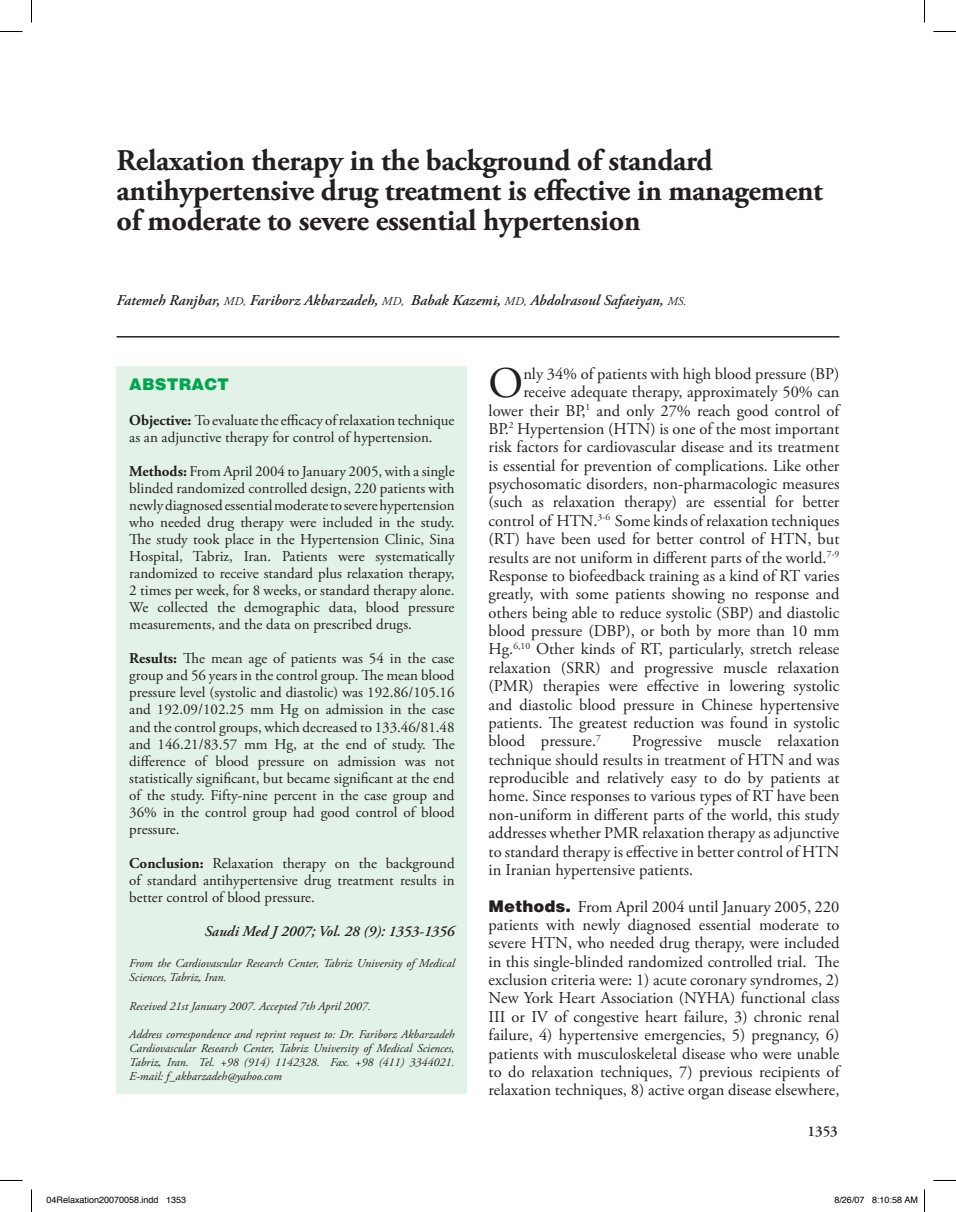
<style>
.page{position:relative;width:956px;height:1212px;background:#fff}
.page>*{position:absolute;margin:0;border:0;box-sizing:border-box;transform-origin:0 0}
.t1{font:43.65px "Adobe Garamond Pro";color:#231f20}
.t2{font:700 30px/30px "Adobe Garamond Pro";letter-spacing:-.01em;color:#231f20}
.t3{font:16.5px/18.3px "Adobe Garamond Pro";color:#231f20;text-align:justify}
.t4{font:900 16.5px "Helvetica";color:#00a54f}
.t5{font:15px/17.1px "Adobe Garamond Pro";color:#231f20;text-align:justify}
.t6{font:italic 600 15px "Adobe Garamond Pro";color:#231f20}
.t7{font:600 15px "Adobe Garamond Pro";color:#231f20}
.t8{font:italic 12px/14.1px "Adobe Garamond Pro";color:#231f20}
.t9{font:9px "Helvetica";color:#000}
.s1{font-weight:400;font-size:12px}
.s2{font-weight:700}
.s3{font-family:"Helvetica";font-weight:900}
</style>
<div class="page">
<hr style="left:117px;top:336px;width:722px;height:1px;background:#231f20">
<div style="left:117px;top:367px;width:350px;height:726px;background:#e3f2e7"></div>
<svg style="left:0;top:31px;width:22px;height:1px"></svg>
<svg style="left:933px;top:31px;width:23px;height:1px"></svg>
<svg style="left:31px;top:0;width:1px;height:22px"></svg>
<svg style="left:31px;top:1189px;width:1px;height:22px"></svg>
<svg style="left:924px;top:0;width:1px;height:22px"></svg>
<svg style="left:924px;top:1189px;width:1px;height:22px"></svg>
<h2 class="t2" style="left:117px;top:146px;width:708px">Relaxation therapy in the background of standard antihypertensive drug treatment is effective in management of moderate to severe essential hypertension</h2>
<p class="t6" style="left:117px;top:292px;width:572px">Fatemeh Ranjbar, <span class="s1">MD,</span> Fariborz Akbarzadeh, <span class="s1">MD,</span> Babak Kazemi, <span class="s1">MD,</span> Abdolrasoul Safaeiyan, <span class="s1">MS.</span></p>
<p class="t4" style="left:129px;top:374px;width:101px">ABSTRACT</p>
<p class="t5" style="left:129px;top:411px;width:327px"><span class="s2">Objective:</span> To evaluate the efficacy of relaxation technique as an adjunctive therapy for control of hypertension.</p>
<p class="t5" style="left:129px;top:463px;width:327px"><span class="s2">Methods:</span> From April 2004 to January 2005, with a single blinded randomized controlled design, 220 patients with newly diagnosed essential moderate to severe hypertension who needed drug therapy were included in the study.<br>The study took place in the Hypertension Clinic, Sina Hospital, Tabriz, Iran. Patients were systematically randomized to receive standard plus relaxation therapy, 2 times per week, for 8 weeks, or standard therapy alone.<br>We collected the demographic data, blood pressure measurements, and the data on prescribed drugs.</p>
<p class="t5" style="left:129px;top:650px;width:327px"><span class="s2">Results:</span> The mean age of patients was 54 in the case group and 56 years in the control group. The mean blood pressure level (systolic and diastolic) was 192.86/105.16 and 192.09/102.25 mm Hg on admission in the case and the control groups, which decreased to 133.46/81.48 and 146.21/83.57 mm Hg, at the end of study. The difference of blood pressure on admission was not statistically significant, but became significant at the end of the study. Fifty-nine percent in the case group and 36% in the control group had good control of blood pressure.</p>
<p class="t5" style="left:129px;top:855px;width:327px"><span class="s2">Conclusion:</span> Relaxation therapy on the background of standard antihypertensive drug treatment results in better control of blood pressure.</p>
<p class="t6" style="left:205px;top:922px;width:251px">Saudi Med J 2007; Vol. 28 (9): 1353-1356</p>
<p class="t8" style="left:129px;top:956px;width:327px">From the Cardiovascular Research Center, Tabriz University of Medical<br>Sciences, Tabriz, Iran.</p>
<p class="t8" style="left:129px;top:998px;width:243px">Received 21st January 2007. Accepted 7th April 2007.</p>
<p class="t8" style="left:129px;top:1026px;width:327px;text-align:justify">Address correspondence and reprint request to: Dr. Fariborz Akbarzadeh Cardiovascular Research Center, Tabriz University of Medical Sciences, Tabriz, Iran. Tel. +98 (914) 1142328. Fax. +98 (411) 3344021.<br>E-mail: f_akbarzadeh@yahoo.com</p>
<h1 class="t1" style="left:489px;top:356px;width:36px">O</h1>
<p class="t3" style="left:523px;top:365px;width:318px">nly 34% of patients with high blood pressure (BP)</p>
<p class="t3" style="left:523px;top:383px;width:318px">receive adequate therapy, approximately 50% can</p>
<p class="t3" style="left:489px;top:401px;width:352px">lower their BP,<sup>1</sup> and only 27% reach good control of</p>
<p class="t3" style="left:489px;top:420px;width:352px">BP.<sup>2</sup> Hypertension (HTN) is one of the most important</p>
<p class="t3" style="left:489px;top:438px;width:352px">risk factors for cardiovascular disease and its treatment</p>
<p class="t3" style="left:489px;top:456px;width:352px">is essential for prevention of complications. Like other</p>
<p class="t3" style="left:489px;top:475px;width:352px">psychosomatic disorders, non-pharmacologic measures</p>
<p class="t3" style="left:489px;top:493px;width:352px">(such as relaxation therapy) are essential for better</p>
<p class="t3" style="left:489px;top:512px;width:352px">control of HTN.<sup>3-6</sup> Some kinds of relaxation techniques</p>
<p class="t3" style="left:489px;top:530px;width:352px">(RT) have been used for better control of HTN, but</p>
<p class="t3" style="left:489px;top:548px;width:352px">results are not uniform in different parts of the world.<sup>7-9</sup></p>
<p class="t3" style="left:489px;top:567px;width:352px">Response to biofeedback training as a kind of RT varies</p>
<p class="t3" style="left:489px;top:585px;width:352px">greatly, with some patients showing no response and</p>
<p class="t3" style="left:489px;top:603px;width:352px">others being able to reduce systolic (SBP) and diastolic</p>
<p class="t3" style="left:489px;top:622px;width:352px">blood pressure (DBP), or both by more than 10 mm</p>
<p class="t3" style="left:489px;top:640px;width:352px">Hg.<sup>6,10</sup> Other kinds of RT, particularly, stretch release</p>
<p class="t3" style="left:489px;top:658px;width:352px">relaxation (SRR) and progressive muscle relaxation</p>
<p class="t3" style="left:489px;top:677px;width:352px">(PMR) therapies were effective in lowering systolic</p>
<p class="t3" style="left:489px;top:695px;width:352px">and diastolic blood pressure in Chinese hypertensive</p>
<p class="t3" style="left:489px;top:714px;width:352px">patients. The greatest reduction was found in systolic</p>
<p class="t3" style="left:489px;top:732px;width:114px">blood pressure.<sup>7</sup></p>
<p class="t3" style="left:489px;top:732px;width:352px;text-indent:144px">Progressive muscle relaxation technique should results in treatment of HTN and was reproducible and relatively easy to do by patients at home. Since responses to various types of RT have been non-uniform in different parts of the world, this study addresses whether PMR relaxation therapy as adjunctive to standard therapy is effective in better control of HTN in Iranian hypertensive patients.</p>
<p class="t3" style="left:489px;top:897px;width:352px"><span class="s3">Methods.</span> From April 2004 until January 2005, 220 patients with newly diagnosed essential moderate to severe HTN, who needed drug therapy, were included in this single-blinded randomized controlled trial. The exclusion criteria were: 1) acute coronary syndromes, 2)<br>New York Heart Association (NYHA) functional class III or IV of congestive heart failure, 3) chronic renal failure, 4) hypertensive emergencies, 5) pregnancy, 6) patients with musculoskeletal disease who were unable to do relaxation techniques, 7) previous recipients of relaxation techniques, 8) active organ disease elsewhere,</p>
<p class="t7" style="left:807px;top:1121px;width:32px">1353</p>
<p class="t9" style="left:46px;top:1191px;width:141px">04Relaxation20070058.indd 1353</p>
<p class="t9" style="left:834px;top:1191px;width:85px">8/26/07 8:10:58 AM</p>
</div>
